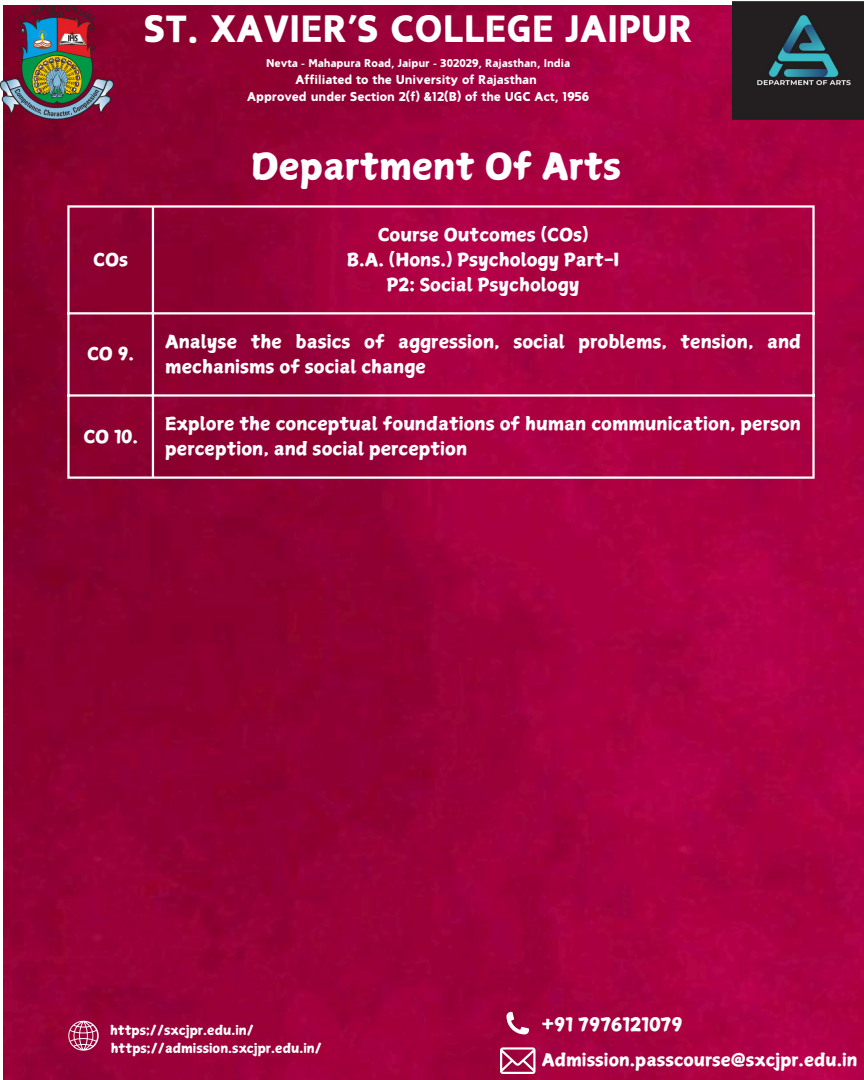
<style>
.page{position:relative;width:864px;height:1080px;background:#fff}
.page>*{position:absolute;margin:0;border:0;box-sizing:border-box;transform-origin:0 0}
.t1{font:900 38.17px "Canva Dainty";color:#fff}
.t2{font:36px "Canva Surname Fu";color:#fff}
.t3{font:18.75px "Canva Surname Fu";color:#fff}
.t4{font:18px/24.8px "Canva Surname Fu";color:#fff}
.t5{font:17.25px "Canva Surname Fu";color:#fff}
.t6{font:900 12.83px "Canva Dainty";color:#fff}
.t7{font:12.75px/17.4px "Canva Surname Fu";color:#fff}
.t8{font:900 11.32px "Canva Dainty";color:#fff}
</style>
<div class="page">
<img style="left:3px;top:6px;width:861px;height:1074px">
<img style="left:0;top:6px;width:114px;height:114px">
<img style="left:732px;top:1px;width:132px;height:118px">
<hr style="left:67px;top:208px;width:3px;height:268px;background:#fff">
<hr style="left:152px;top:208px;width:2px;height:268px;background:#fff">
<hr style="left:812px;top:208px;width:3px;height:268px;background:#fff">
<hr style="left:67px;top:205px;width:748px;height:3px;background:#fff">
<hr style="left:67px;top:312px;width:748px;height:2px;background:#fff">
<hr style="left:67px;top:394px;width:748px;height:3px;background:#fff">
<hr style="left:67px;top:476px;width:748px;height:3px;background:#fff">
<svg style="left:506px;top:1012px;width:23px;height:22px"></svg>
<svg style="left:500px;top:1047px;width:35px;height:27px"></svg>
<svg style="left:68px;top:1021px;width:31px;height:30px"></svg>
<p class="t1" style="left:144px;top:9px;width:550px">ST. XAVIER’S COLLEGE JAIPUR</p>
<p class="t8" style="left:266px;top:57px;width:306px">Nevta - Mahapura Road, Jaipur - 302029, Rajasthan, India</p>
<p class="t6" style="left:296px;top:73px;width:243px">Affiliated to the University of Rajasthan</p>
<p class="t6" style="left:247px;top:90px;width:343px">Approved under Section 2(f) &amp;12(B) of the UGC Act, 1956</p>
<p class="t4" style="left:93px;top:247px;width:36px">COs</p>
<h1 class="t4" style="left:87px;top:342px;width:49px">CO 9.</h1>
<p class="t4" style="left:83px;top:424px;width:56px">CO 10.</p>
<p class="t2" style="left:251px;top:148px;width:372px">Department Of Arts</p>
<p class="t4" style="left:378px;top:222px;width:212px">Course Outcomes (COs)</p>
<p class="t4" style="left:347px;top:247px;width:274px">B.A. (Hons.) Psychology Part-I</p>
<p class="t4" style="left:387px;top:272px;width:194px">P2: Social Psychology</p>
<p class="t4" style="left:165px;top:329px;width:637px">Analyse the basics of aggression, social problems, tension, and mechanisms of social change</p>
<p class="t4" style="left:165px;top:411px;width:637px">Explore the conceptual foundations of human communication, person perception, and social perception</p>
<p class="t7" style="left:110px;top:1022px;width:213px">https;//sxcjpr.edu.in/ https;//admission.sxcjpr.edu.in/</p>
<p class="t3" style="left:542px;top:1015px;width:142px">+91 7976121079</p>
<p class="t5" style="left:542px;top:1051px;width:317px">Admission.passcourse@sxcjpr.edu.in</p>
</div>
